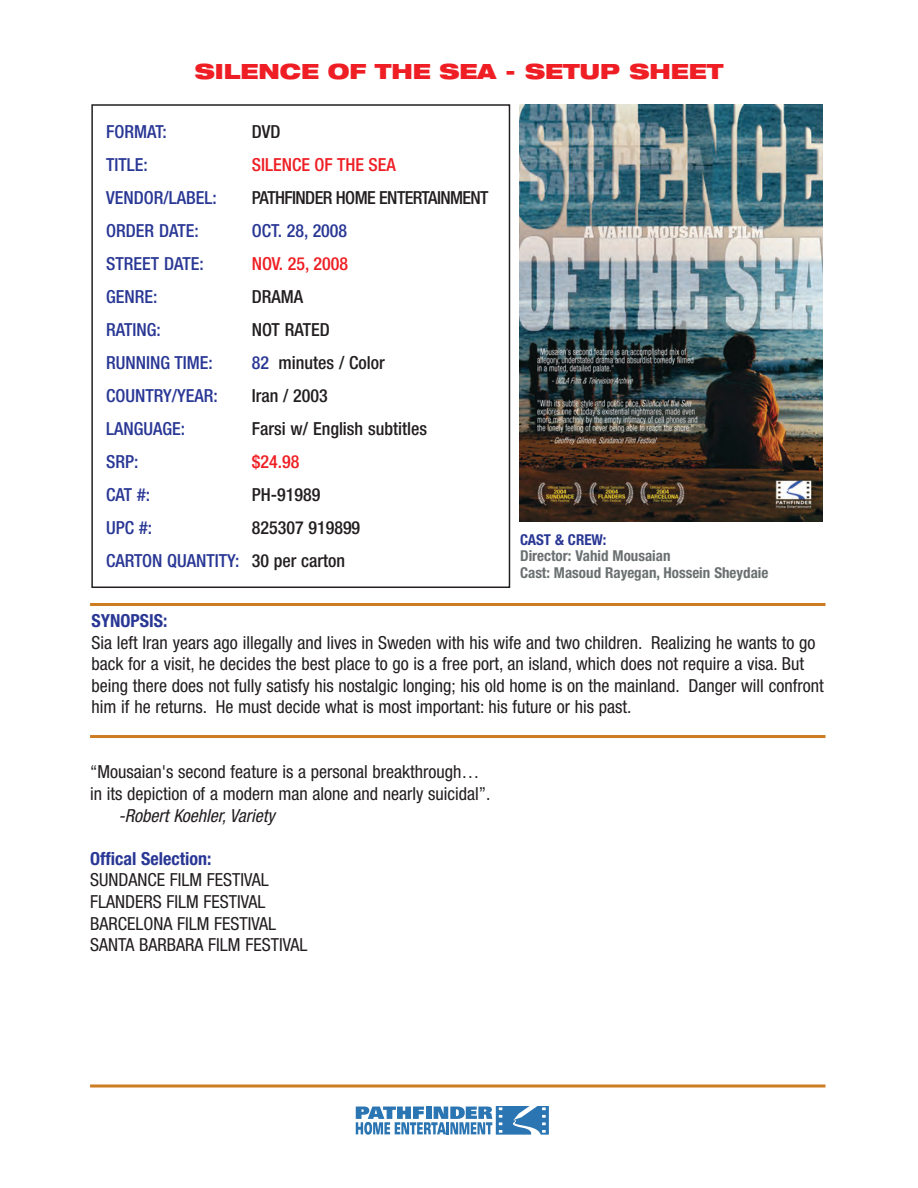
<style>
.page{position:relative;width:918px;height:1188px;background:#fff}
.page>*{position:absolute;margin:0;border:0;box-sizing:border-box;transform-origin:0 0}
.t1{font:900 expanded 21px "Helvetica Neue";color:#ee1e24}
.t2{font:condensed 18px/21.6px "Helvetica Neue";color:#231f20}
.t3{font:500 condensed 18px "Helvetica Neue";color:#293795}
.t4{font:500 condensed 18px/33px "Helvetica Neue";color:#231f20}
.t5{font:500 condensed 18px "Helvetica Neue";color:#ee1e24}
.t6{font:500 condensed 18px "Helvetica Neue";letter-spacing:-.035em;color:#231f20}
.t7{font:700 condensed 18px "Helvetica Neue";color:#293795}
.t8{font:italic condensed 18px "Helvetica Neue";color:#231f20}
.t9{font:700 condensed 15px/16.5px "Helvetica Neue";color:#6a7070}
.t10{font:700 condensed 15px "Helvetica Neue";color:#293795}
.s1{color:#293795}
</style>
<div class="page">
<svg style="left:90px;top:1084px;width:735px;height:4px;background:#da9c58"></svg>
<hr style="left:90px;top:603px;width:735px;height:3px;background:#ce7c21">
<hr style="left:90px;top:735px;width:735px;height:3px;background:#ce7c21">
<div style="left:91px;top:104px;width:419px;height:484px;border:2px solid #231f20"></div>
<img style="left:520px;top:104px;width:303px;height:417px">
<svg style="left:356px;top:1106px;width:193px;height:29px"></svg>
<p class="t1" style="left:195px;top:63px;width:530px">SILENCE OF THE SEA - SETUP SHEET</p>
<p class="t3" style="left:106px;top:125px;width:62px">FORMAT:</p>
<p class="t4" style="left:252px;top:117px;width:30px">DVD</p>
<p class="t3" style="left:106px;top:158px;width:43px">TITLE:</p>
<p class="t5" style="left:252px;top:158px;width:145px">SILENCE OF THE SEA</p>
<p class="t3" style="left:106px;top:191px;width:112px">VENDOR/LABEL:</p>
<p class="t6" style="left:252px;top:191px;width:238px">PATHFINDER HOME ENTERTAINMENT</p>
<p class="t3" style="left:106px;top:224px;width:94px">ORDER DATE:</p>
<p class="t3" style="left:252px;top:224px;width:97px">OCT. 28, 2008</p>
<p class="t3" style="left:106px;top:257px;width:99px">STREET DATE:</p>
<p class="t5" style="left:252px;top:257px;width:98px">NOV. 25, 2008</p>
<p class="t3" style="left:106px;top:290px;width:53px">GENRE:</p>
<p class="t4" style="left:252px;top:282px;width:53px">DRAMA</p>
<p class="t3" style="left:106px;top:323px;width:56px">RATING:</p>
<p class="t4" style="left:252px;top:315px;width:79px">NOT RATED</p>
<p class="t3" style="left:106px;top:356px;width:108px">RUNNING TIME:</p>
<p class="t4" style="left:252px;top:348px;width:134px"><span class="s1">82</span> minutes / Color</p>
<p class="t3" style="left:106px;top:389px;width:113px">COUNTRY/YEAR:</p>
<p class="t4" style="left:252px;top:381px;width:77px">Iran / 2003</p>
<p class="t3" style="left:106px;top:422px;width:80px">LANGUAGE:</p>
<p class="t4" style="left:252px;top:414px;width:177px">Farsi w/ English subtitles</p>
<p class="t3" style="left:106px;top:455px;width:34px">SRP:</p>
<p class="t5" style="left:252px;top:455px;width:49px">$24.98</p>
<p class="t3" style="left:106px;top:488px;width:45px">CAT #:</p>
<p class="t4" style="left:252px;top:480px;width:70px">PH-91989</p>
<p class="t3" style="left:106px;top:521px;width:47px">UPC #:</p>
<p class="t4" style="left:106px;top:513px;width:256px;text-indent:146px">825307 919899<br><span class="s1">CARTON QUANTITY:</span> 30 per carton</p>
<p class="t10" style="left:520px;top:534px;width:88px">CAST &amp; CREW:</p>
<p class="t9" style="left:520px;top:549px;width:250px">Director: Vahid Mousaian<br>Cast: Masoud Rayegan, Hossein Sheydaie</p>
<p class="t7" style="left:92px;top:614px;width:78px">SYNOPSIS:</p>
<p class="t2" style="left:92px;top:633px;width:734px">Sia left Iran years ago illegally and lives in Sweden with his wife and two children. Realizing he wants to go back for a visit, he decides the best place to go is a free port, an island, which does not require a visa. But being there does not fully satisfy his nostalgic longing; his old home is on the mainland. Danger will confront him if he returns. He must decide what is most important: his future or his past.</p>
<p class="t2" style="left:90px;top:763px;width:402px">“Mousaian's second feature is a personal breakthrough… in its depiction of a modern man alone and nearly suicidal”.</p>
<p class="t8" style="left:119px;top:809px;width:158px">-Robert Koehler, Variety</p>
<p class="t7" style="left:90px;top:852px;width:123px">Offical Selection:</p>
<p class="t2" style="left:90px;top:871px;width:219px">SUNDANCE FILM FESTIVAL<br>FLANDERS FILM FESTIVAL<br>BARCELONA FILM FESTIVAL<br>SANTA BARBARA FILM FESTIVAL</p>
</div>
